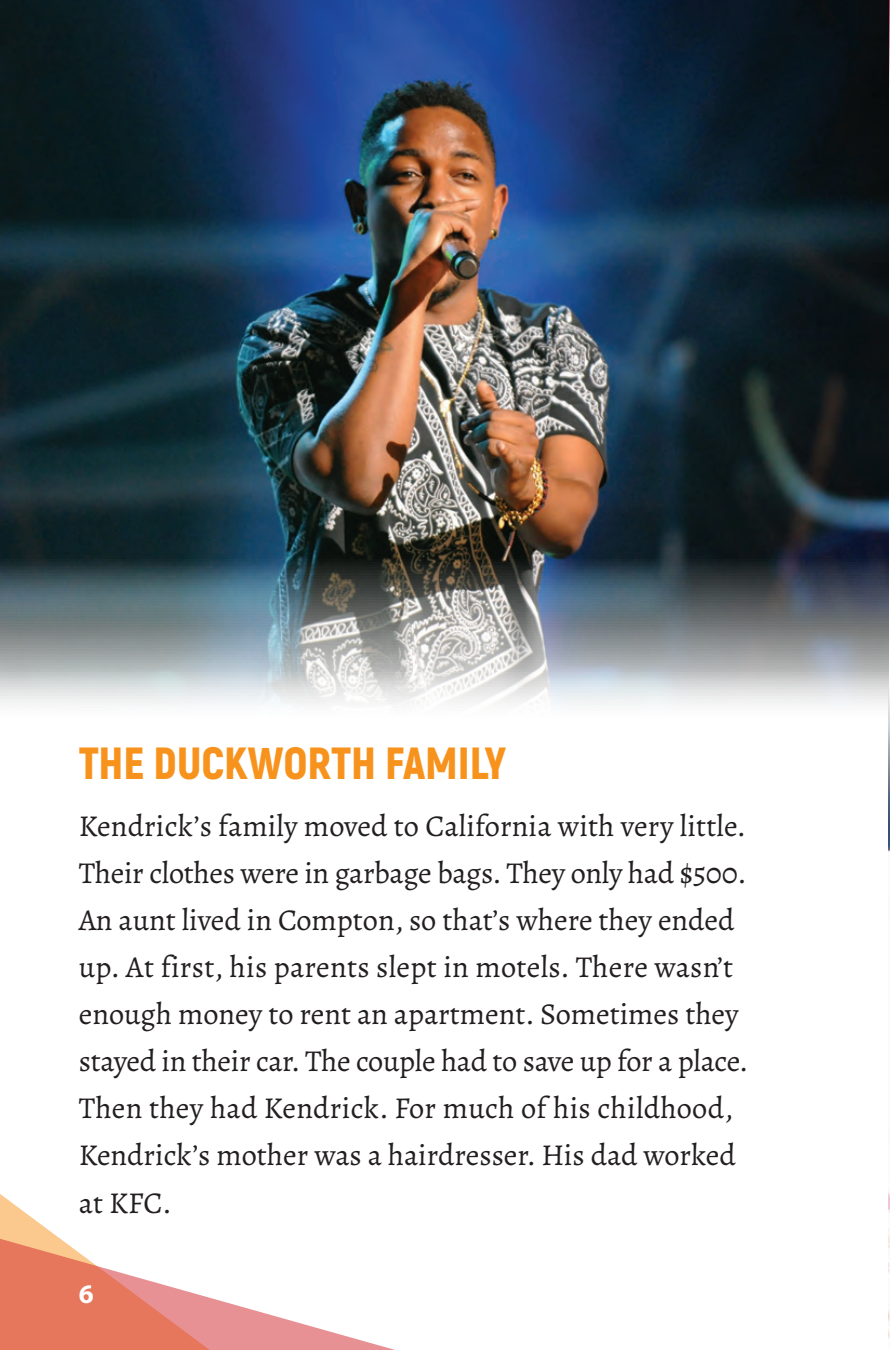
<style>
.page{position:relative;width:890px;height:1350px;background:#fff}
.page>*{position:absolute;margin:0;border:0;box-sizing:border-box;transform-origin:0 0}
.subhead_1{font:900 45px "Akrobat";color:#f7931d}
.body_main_black{font:30.38px/47px "Alegreya";color:#231f20}
.t1{font:700 27px "Myriad Pro";color:#fff}
</style>
<div class="page">
<img style="left:889px;top:694px;width:1px;height:644px">
<svg style="left:228px;top:1303px;width:167px;height:47px"></svg>
<img style="left:0;top:0;width:889px;height:750px">
<svg style="left:0;top:1194px;width:228px;height:156px"></svg>
<svg style="left:887px;top:0;width:3px;height:8px"></svg>
<p class="subhead_1" style="left:79px;top:734px;width:429px">THE DUCKWORTH FAMILY</p>
<p class="body_main_black" style="left:79px;top:802px;width:671px">Kendrick’s family moved to California with very little.<br>Their clothes were in garbage bags. They only had $500.<br>An aunt lived in Compton, so that’s where they ended up. At first, his parents slept in motels. There wasn’t enough money to rent an apartment. Sometimes they stayed in their car. The couple had to save up for a place.<br>Then they had Kendrick. For much of his childhood, Kendrick’s mother was a hairdresser. His dad worked at KFC.</p>
<p class="t1" style="left:79px;top:1276px;width:16px">6</p>
</div>
